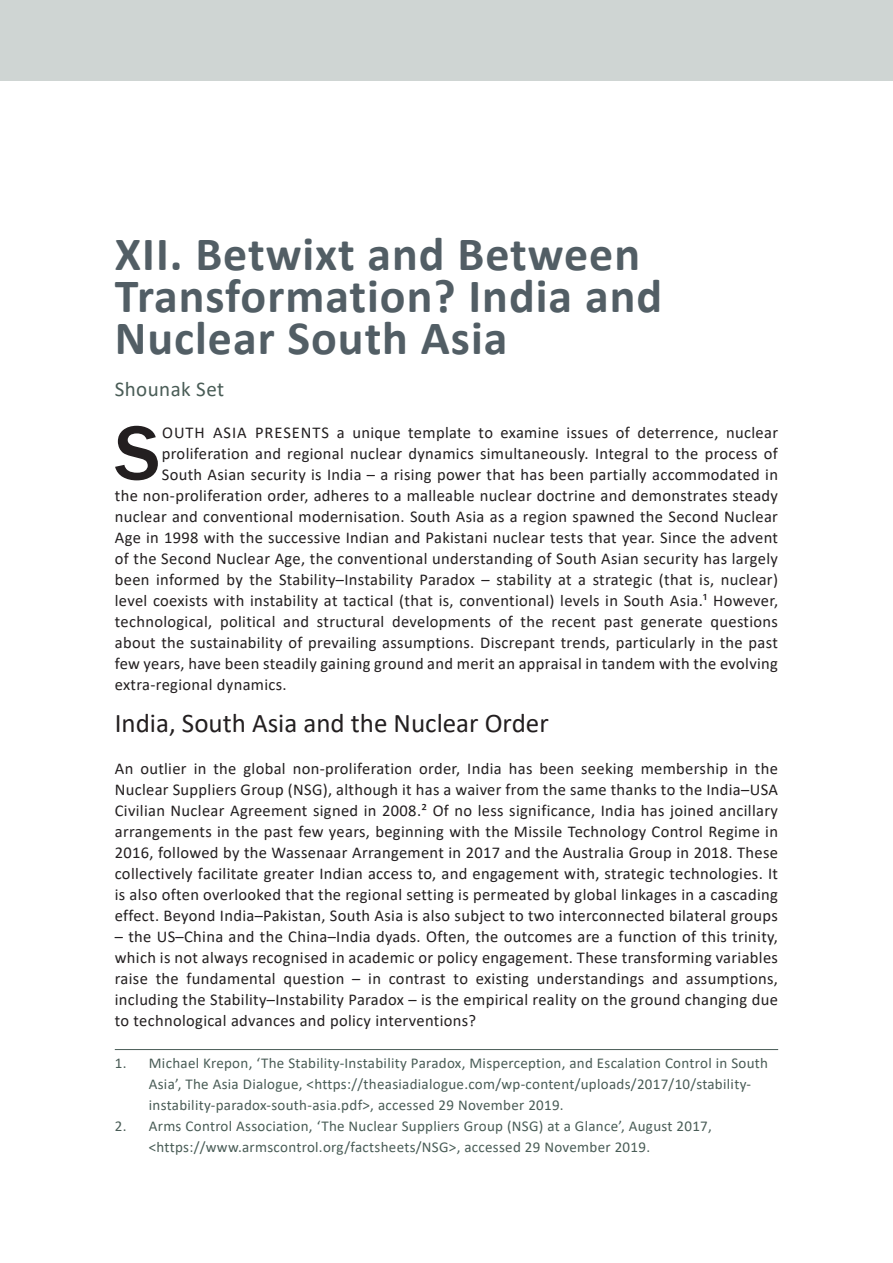
<style>
.page{position:relative;width:893px;height:1263px;background:#fff}
.page>*{position:absolute;margin:0;border:0;box-sizing:border-box;transform-origin:0 0}
.t1{font:500 79.5px "Franklin Gothic";color:#231f20}
.t2{font:700 48px/42px "Calibri";letter-spacing:.02em;color:#525e65}
.t3{font:27px "Calibri";color:#231f20}
.t4{font:21px "Calibri";letter-spacing:.02em;color:#495c56}
.t5{font:16.5px/21px "Calibri";letter-spacing:.02em;color:#231f20;text-align:justify}
.t6{font:15px/21px "Calibri";letter-spacing:.02em;color:#495c56}
</style>
<div class="page">
<div style="left:0;top:0;width:893px;height:81px;background:#cfd5d3"></div>
<hr style="left:115px;top:1049px;width:663px;height:1px;background:#495c56">
<h2 class="t2" style="left:115px;top:232px;width:549px">XII. Betwixt and Between<br>Transformation? India and<br>Nuclear South Asia</h2>
<p class="t4" style="left:115px;top:374px;width:111px">Shounak Set</p>
<h1 class="t1" style="left:115px;top:404px;width:47px">S</h1>
<p class="t5" style="left:162px;top:421px;width:617px">OUTH ASIA PRESENTS a unique template to examine issues of deterrence, nuclear</p>
<p class="t5" style="left:162px;top:442px;width:618px">proliferation and regional nuclear dynamics simultaneously. Integral to the process of</p>
<p class="t5" style="left:162px;top:463px;width:618px">South Asian security is India – a rising power that has been partially accommodated in</p>
<p class="t5" style="left:115px;top:484px;width:665px">the non-proliferation order, adheres to a malleable nuclear doctrine and demonstrates steady</p>
<p class="t5" style="left:115px;top:505px;width:665px">nuclear and conventional modernisation. South Asia as a region spawned the Second Nuclear</p>
<p class="t5" style="left:115px;top:526px;width:665px">Age in 1998 with the successive Indian and Pakistani nuclear tests that year. Since the advent</p>
<p class="t5" style="left:115px;top:547px;width:665px">of the Second Nuclear Age, the conventional understanding of South Asian security has largely</p>
<p class="t5" style="left:115px;top:568px;width:665px">been informed by the Stability–Instability Paradox – stability at a strategic (that is, nuclear)</p>
<p class="t5" style="left:115px;top:589px;width:665px">level coexists with instability at tactical (that is, conventional) levels in South Asia.1 However,</p>
<p class="t5" style="left:115px;top:610px;width:665px">technological, political and structural developments of the recent past generate questions</p>
<p class="t5" style="left:115px;top:631px;width:665px">about the sustainability of prevailing assumptions. Discrepant trends, particularly in the past</p>
<p class="t5" style="left:115px;top:652px;width:665px">few years, have been steadily gaining ground and merit an appraisal in tandem with the evolving</p>
<p class="t5" style="left:115px;top:673px;width:173px">extra-regional dynamics.</p>
<h3 class="t3" style="left:115px;top:704px;width:435px">India, South Asia and the Nuclear Order</h3>
<p class="t5" style="left:115px;top:757px;width:665px">An outlier in the global non-proliferation order, India has been seeking membership in the Nuclear Suppliers Group (NSG), although it has a waiver from the same thanks to the India–USA Civilian Nuclear Agreement signed in 2008.2 Of no less significance, India has joined ancillary arrangements in the past few years, beginning with the Missile Technology Control Regime in 2016, followed by the Wassenaar Arrangement in 2017 and the Australia Group in 2018. These collectively facilitate greater Indian access to, and engagement with, strategic technologies. It is also often overlooked that the regional setting is permeated by global linkages in a cascading effect. Beyond India–Pakistan, South Asia is also subject to two interconnected bilateral groups</p>
<p class="t5" style="left:115px;top:925px;width:665px">– the US–China and the China–India dyads. Often, the outcomes are a function of this trinity, which is not always recognised in academic or policy engagement. These transforming variables raise the fundamental question – in contrast to existing understandings and assumptions, including the Stability–Instability Paradox – is the empirical reality on the ground changing due to technological advances and policy interventions?</p>
<p class="t6" style="left:149px;top:1052px;width:621px;text-indent:-34px">1. Michael Krepon, ‘The Stability-Instability Paradox, Misperception, and Escalation Control in South<br>Asia’, The Asia Dialogue, &lt;https://theasiadialogue.com/wp-content/uploads/2017/10/stability&shy;instability-paradox-south-asia.pdf&gt;, accessed 29 November 2019.</p>
<p class="t6" style="left:149px;top:1115px;width:565px;text-indent:-34px">2. Arms Control Association, ‘The Nuclear Suppliers Group (NSG) at a Glance’, August 2017, &lt;https://www.armscontrol.org/factsheets/NSG&gt;, accessed 29 November 2019.</p>
</div>
